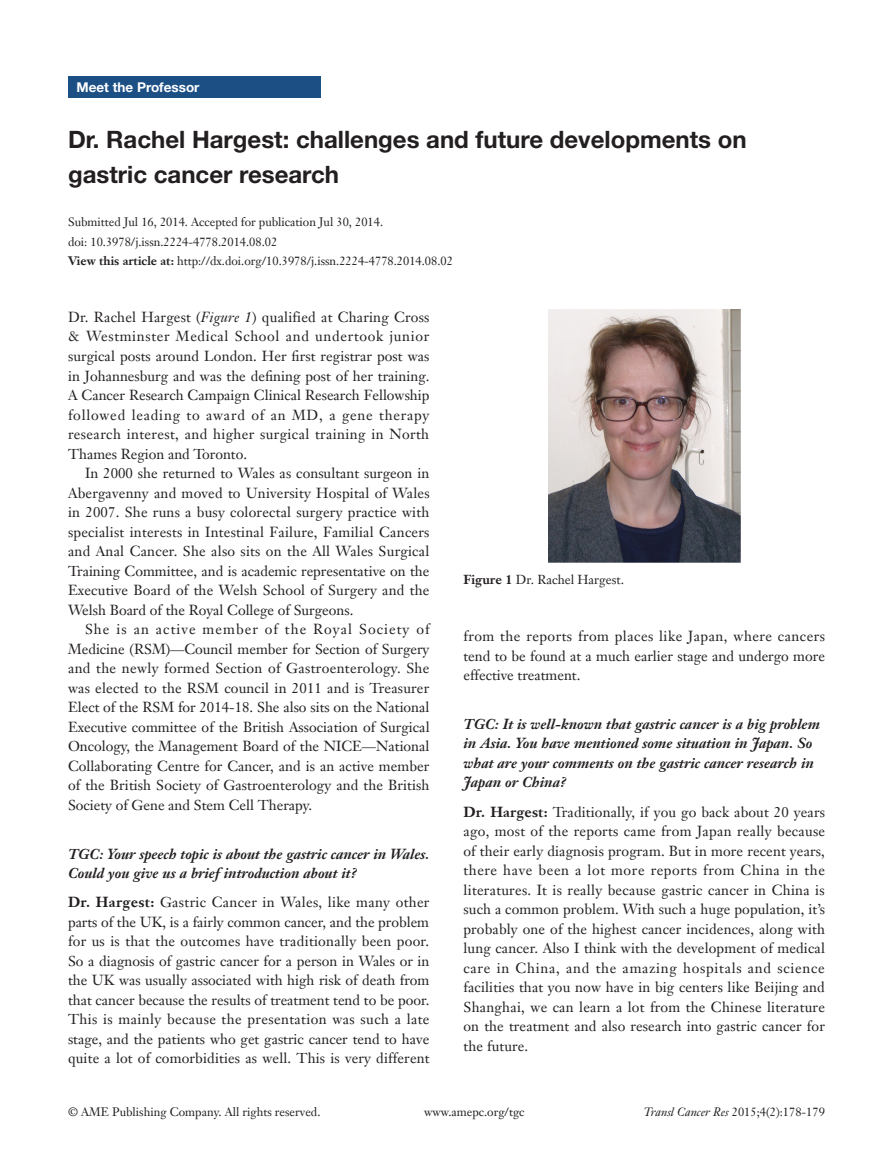
<style>
.page{position:relative;width:893px;height:1170px;background:#fff}
.page>*{position:absolute;margin:0;border:0;box-sizing:border-box;transform-origin:0 0}
.t1{font:700 24px/34.5px "Helvetica Neue LT Pro";color:#231f20}
.t2{font:14.25px/19.5px "Janson Text LT";letter-spacing:.005em;color:#231f20;text-align:justify}
.二级标题斜体-6_5{font:italic 700 14.25px/19.5px "Janson Text LT";color:#231f20}
.t3{font:700 13.5px "Helvetica Neue LT Pro";color:#fff}
.t4{font:12.75px "Janson Text LT";color:#231f20}
.t5{font:12px "Janson Text LT";color:#231f20}
.s1{font-weight:700}
.s2{font-style:italic}
</style>
<div class="page">
<div style="left:68px;top:77px;width:252px;height:21px;background:#1c5085"></div>
<img style="left:548px;top:310px;width:192px;height:253px">
<p class="t3" style="left:77px;top:79px;width:125px">Meet the Professor</p>
<p class="t1" style="left:68px;top:122px;width:680px">Dr. Rachel Hargest: challenges and future developments on gastric cancer research</p>
<p class="t5" style="left:68px;top:215px;width:317px">Submitted Jul 16, 2014. Accepted for publication Jul 30, 2014.</p>
<p class="t5" style="left:68px;top:234px;width:211px">doi: 10.3978/j.issn.2224-4778.2014.08.02</p>
<p class="t5" style="left:68px;top:254px;width:386px"><span class="s1">View this article at:</span> http://dx.doi.org/10.3978/j.issn.2224-4778.2014.08.02</p>
<p class="t2" style="left:68px;top:307px;width:363px">Dr. Rachel Hargest (<span class="s2">Figure 1</span>) qualified at Charing Cross &amp; Westminster Medical School and undertook junior surgical posts around London. Her first registrar post was in Johannesburg and was the defining post of her training.<br>A Cancer Research Campaign Clinical Research Fellowship followed leading to award of an MD, a gene therapy research interest, and higher surgical training in North Thames Region and Toronto.</p>
<p class="t2" style="left:68px;top:463px;width:363px;text-indent:17px">In 2000 she returned to Wales as consultant surgeon in Abergavenny and moved to University Hospital of Wales in 2007. She runs a busy colorectal surgery practice with specialist interests in Intestinal Failure, Familial Cancers and Anal Cancer. She also sits on the All Wales Surgical Training Committee, and is academic representative on the Executive Board of the Welsh School of Surgery and the Welsh Board of the Royal College of Surgeons.</p>
<p class="t2" style="left:68px;top:619px;width:363px;text-indent:17px">She is an active member of the Royal Society of Medicine (RSM)—Council member for Section of Surgery and the newly formed Section of Gastroenterology. She was elected to the RSM council in 2011 and is Treasurer Elect of the RSM for 2014-18. She also sits on the National Executive committee of the British Association of Surgical Oncology, the Management Board of the NICE—National Collaborating Centre for Cancer, and is an active member of the British Society of Gastroenterology and the British Society of Gene and Stem Cell Therapy.</p>
<p class="二级标题斜体-6_5" style="left:68px;top:843px;width:363px">TGC: Your speech topic is about the gastric cancer in Wales.<br>Could you give us a brief introduction about it?</p>
<p class="t2" style="left:68px;top:892px;width:363px"><span class="s1">Dr. Hargest:</span> Gastric Cancer in Wales, like many other parts of the UK, is a fairly common cancer, and the problem for us is that the outcomes have traditionally been poor.<br>So a diagnosis of gastric cancer for a person in Wales or in the UK was usually associated with high risk of death from that cancer because the results of treatment tend to be poor.<br>This is mainly because the presentation was such a late stage, and the patients who get gastric cancer tend to have quite a lot of comorbidities as well. This is very different</p>
<p class="t4" style="left:463px;top:572px;width:162px"><span class="s1">Figure 1</span> Dr. Rachel Hargest.</p>
<p class="t2" style="left:463px;top:626px;width:363px">from the reports from places like Japan, where cancers tend to be found at a much earlier stage and undergo more effective treatment.</p>
<p class="二级标题斜体-6_5" style="left:463px;top:714px;width:358px">TGC: It is well-known that gastric cancer is a big problem in Asia. You have mentioned some situation in Japan. So what are your comments on the gastric cancer research in Japan or China?</p>
<p class="t2" style="left:463px;top:801px;width:363px"><span class="s1">Dr. Hargest:</span> Traditionally, if you go back about 20 years ago, most of the reports came from Japan really because of their early diagnosis program. But in more recent years, there have been a lot more reports from China in the literatures. It is really because gastric cancer in China is such a common problem. With such a huge population, it’s probably one of the highest cancer incidences, along with lung cancer. Also I think with the development of medical care in China, and the amazing hospitals and science facilities that you now have in big centers like Beijing and Shanghai, we can learn a lot from the Chinese literature on the treatment and also research into gastric cancer for the future.</p>
<p class="t5" style="left:68px;top:1104px;width:254px">© AME Publishing Company. All rights reserved.</p>
<p class="t5" style="left:424px;top:1104px;width:102px">www.amepc.org/tgc</p>
<p class="t5" style="left:644px;top:1104px;width:183px"><span class="s2">Transl Cancer Res</span> 2015;4(2):178-179</p>
</div>
